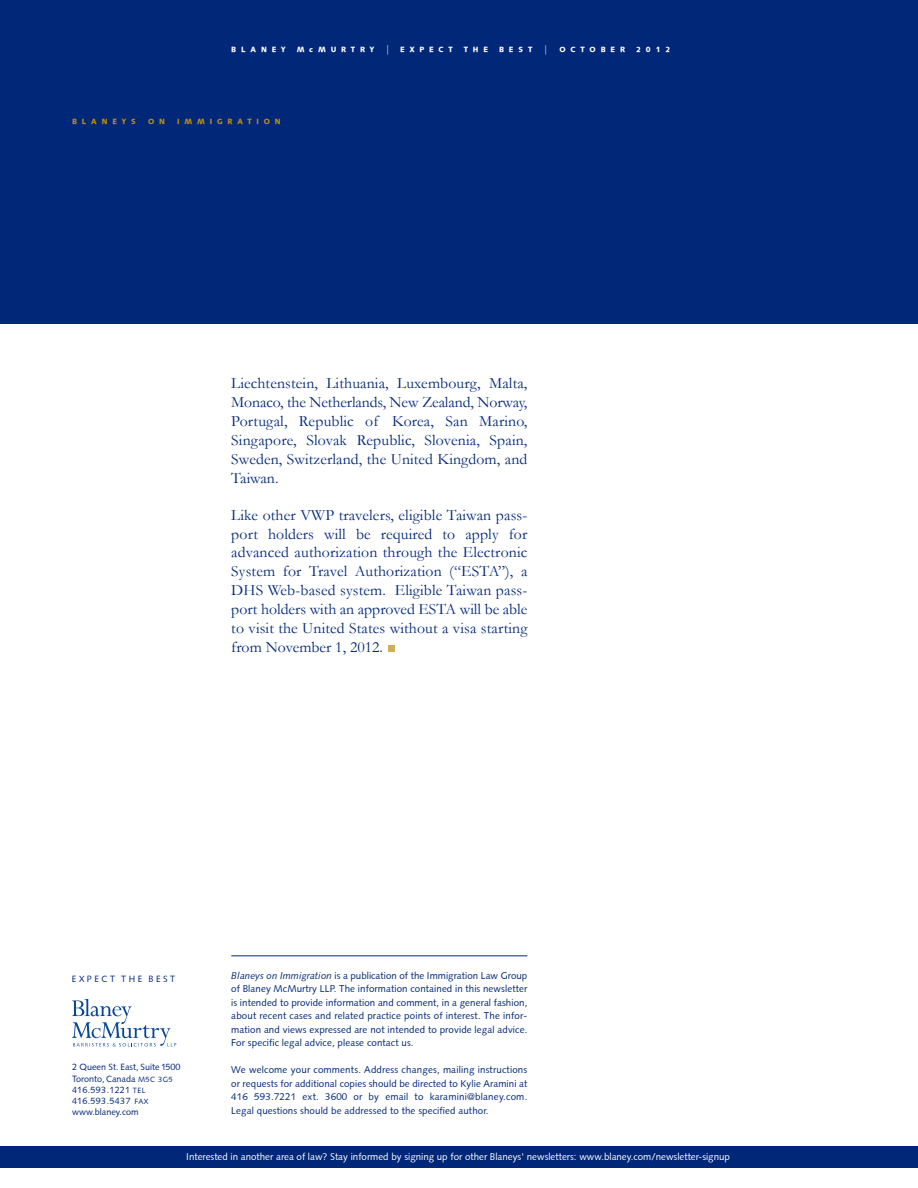
<style>
.page{position:relative;width:918px;height:1188px;background:#fff}
.page>*{position:absolute;margin:0;border:0;box-sizing:border-box;transform-origin:0 0}
.t1{font:15.75px/18.9px "Garamond";letter-spacing:.01em;color:#002778;text-align:justify}
.t2{font:9.75px/13.5px "Syntax Roman";letter-spacing:.01em;color:#002778;text-align:justify}
.t3{font:9.75px "Syntax Roman";color:#fff}
.t4{font:9px/11.2px "Syntax Roman";color:#002778}
.t5{font:9px "Syntax Roman";letter-spacing:.28em;color:#002778}
.t6{font:900 7.5px "Syntax";letter-spacing:.65em;color:#fff}
.t7{font:900 7.5px "Syntax";letter-spacing:.65em;color:#bb910a}
.s1{font-family:"Garamond";font-weight:400;font-size:10.5px}
.s2{font-size:7.5px}
.s3{font-style:italic}
</style>
<div class="page">
<div style="left:0;top:1146px;width:918px;height:21px;background:#002778"></div>
<div style="left:0;top:0;width:918px;height:324px;background:#002778"></div>
<div style="left:388px;top:646px;width:7px;height:6px;background:#ceb05b"></div>
<hr style="left:231px;top:956px;width:296px;height:1px;background:#002778">
<svg style="left:72px;top:999px;width:104px;height:48px"></svg>
<p class="t6" style="left:231px;top:45px;width:56px">BLANEY</p>
<p class="t6" style="left:297px;top:45px;width:158px">MCMURTRY <span class="s1">|</span> EXPECT</p>
<p class="t6" style="left:464px;top:45px;width:26px">THE</p>
<p class="t6" style="left:499px;top:45px;width:128px">BEST <span class="s1">|</span> OCTOBER</p>
<p class="t6" style="left:636px;top:45px;width:36px">2012</p>
<p class="t7" style="left:72px;top:117px;width:65px">BLANEYS</p>
<p class="t7" style="left:148px;top:117px;width:18px">O N</p>
<p class="t7" style="left:177px;top:117px;width:105px">IMMIGRATION</p>
<p class="t1" style="left:231px;top:374px;width:298px">Liechtenstein, Lithuania, Luxembourg, Malta, Monaco, the Netherlands, New Zealand, Norway, Portugal, Republic of Korea, San Marino, Singapore, Slovak Republic, Slovenia, Spain, Sweden, Switzerland, the United Kingdom, and Taiwan.</p>
<p class="t1" style="left:231px;top:506px;width:298px">Like other VWP travelers, eligible Taiwan pass&shy;port holders will be required to apply for advanced authorization through the Electronic System for Travel Authorization (“ESTA”), a DHS Web-based system. Eligible Taiwan pass&shy;port holders with an approved ESTA will be able to visit the United States without a visa starting from November 1, 2012.</p>
<p class="t5" style="left:72px;top:974px;width:105px">expect the best</p>
<p class="t4" style="left:72px;top:1062px;width:110px">2 Queen st. east, suite 1500 toronto, canada <span class="s2">m5c 3G5<br></span>416.593.1221 <span class="s2">tel<br></span>416.593.5437 <span class="s2">fax </span>www.blaney.com</p>
<p class="t2" style="left:231px;top:968px;width:298px"><span class="s3">Blaneys on Immigration</span> is a publication of the Immigration law Group of blaney mcmurtry llp. the information contained in this newsletter is intended to provide information and comment, in a general fashion, about recent cases and related practice points of interest. the infor&shy;mation and views expressed are not intended to provide legal advice. for specific legal advice, please contact us.</p>
<p class="t2" style="left:231px;top:1063px;width:298px">We welcome your comments. address changes, mailing instructions or requests for additional copies should be directed to Kylie aramini at 416 593.7221 ext. 3600 or by email to karamini@blaney.com. legal questions should be addressed to the specified author.</p>
<p class="t3" style="left:186px;top:1151px;width:545px">Interested in another area of law? stay informed by signing up for other blaneys' newsletters: www.blaney.com/newsletter-signup</p>
</div>
